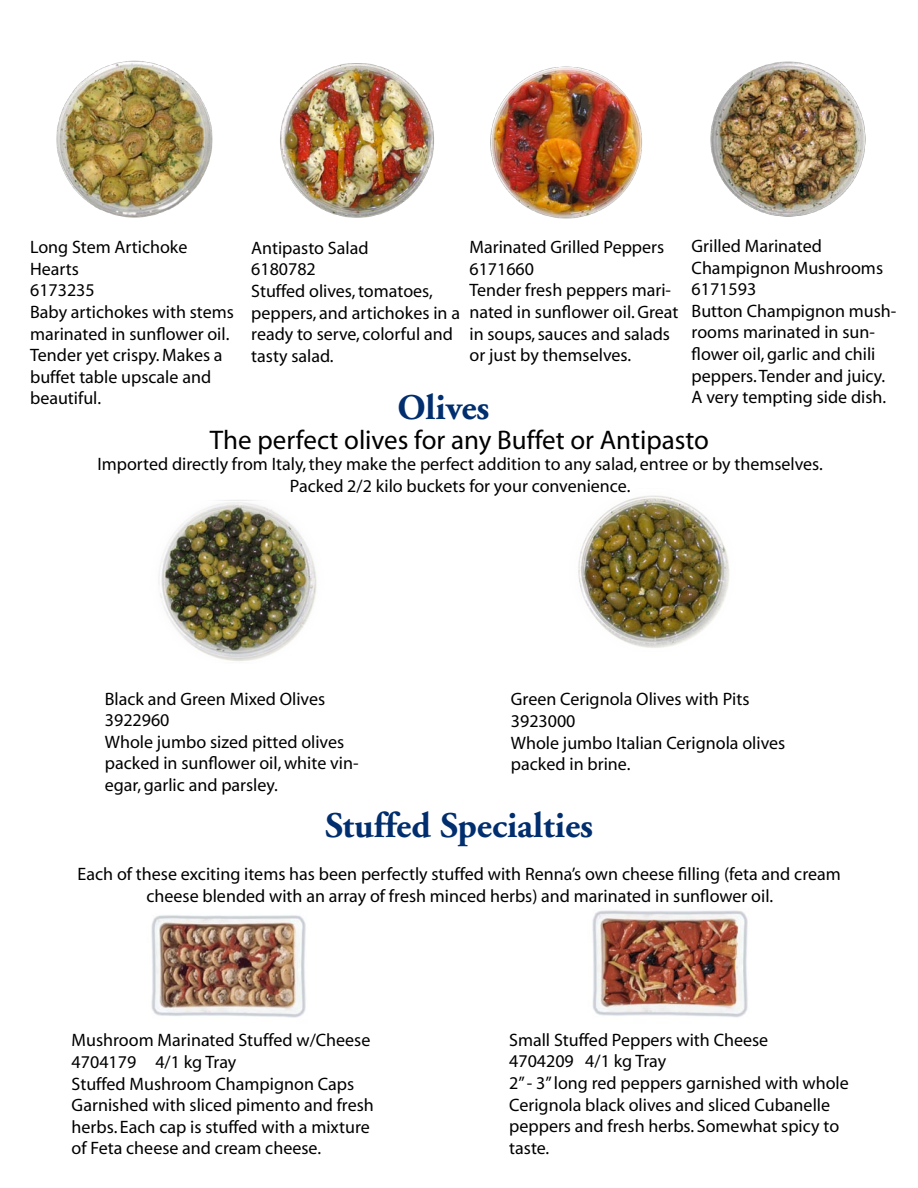
<style>
.page{position:relative;width:918px;height:1188px;background:#fff}
.page>*{position:absolute;margin:0;border:0;box-sizing:border-box;transform-origin:0 0}
.t1{font:700 36px "Adobe Garamond";color:#002e6e}
.t2{font:27px "Myriad";color:#000}
.t3{font:18px/21.6px "Myriad";color:#000}
</style>
<div class="page">
<img style="left:56px;top:60px;width:157px;height:158px">
<img style="left:280px;top:63px;width:154px;height:155px">
<img style="left:490px;top:66px;width:152px;height:153px">
<img style="left:151px;top:915px;width:155px;height:103px">
<img style="left:592px;top:910px;width:156px;height:108px">
<img style="left:710px;top:61px;width:156px;height:156px">
<img style="left:158px;top:500px;width:159px;height:161px">
<img style="left:578px;top:495px;width:151px;height:153px">
<p class="t3" style="left:30px;top:237px;width:205px">Long Stem Artichoke<br>Hearts<br>6173235<br>Baby artichokes with stems marinated in sunflower oil.<br>Tender yet crispy. Makes a buffet table upscale and beautiful.</p>
<p class="t3" style="left:251px;top:238px;width:210px">Antipasto Salad<br>6180782<br>Stuffed olives, tomatoes, peppers, and artichokes in a ready to serve, colorful and tasty salad.</p>
<p class="t3" style="left:469px;top:237px;width:210px">Marinated Grilled Peppers<br>6171660<br>Tender fresh peppers mari&shy;nated in sunflower oil. Great in soups, sauces and salads or just by themselves.</p>
<p class="t3" style="left:692px;top:236px;width:206px">Grilled Marinated<br>Champignon Mushrooms<br>6171593<br>Button Champignon mush&shy;rooms marinated in sun&shy;flower oil, garlic and chili peppers. Tender and juicy.<br>A very tempting side dish.</p>
<h1 class="t1" style="left:398px;top:388px;width:93px">Olives</h1>
<h2 class="t2" style="left:210px;top:426px;width:501px">The perfect olives for any Buffet or Antipasto</h2>
<p class="t3" style="left:97px;top:454px;width:727px;text-align:center">Imported directly from Italy, they make the perfect addition to any salad, entree or by themselves.<br>Packed 2/2 kilo buckets for your convenience.</p>
<p class="t3" style="left:105px;top:689px;width:255px">Black and Green Mixed Olives<br>3922960<br>Whole jumbo sized pitted olives packed in sunflower oil, white vin&shy;egar, garlic and parsley.</p>
<p class="t3" style="left:511px;top:689px;width:276px">Green Cerignola Olives with Pits<br>3923000<br>Whole jumbo Italian Cerignola olives packed in brine.</p>
<h1 class="t1" style="left:325px;top:806px;width:269px">Stuffed Specialties</h1>
<p class="t3" style="left:78px;top:864px;width:765px;text-align:center">Each of these exciting items has been perfectly stuffed with Renna’s own cheese filling (feta and cream cheese blended with an array of fresh minced herbs) and marinated in sunflower oil.</p>
<p class="t3" style="left:72px;top:1030px;width:304px">Mushroom Marinated Stuffed w/Cheese 4704179 4/1 kg Tray<br>Stuffed Mushroom Champignon Caps Garnished with sliced pimento and fresh herbs. Each cap is stuffed with a mixture of Feta cheese and cream cheese.</p>
<p class="t3" style="left:509px;top:1030px;width:341px">Small Stuffed Peppers with Cheese<br>4704209 4/1 kg Tray<br>2” - 3” long red peppers garnished with whole<br>Cerignola black olives and sliced Cubanelle peppers and fresh herbs. Somewhat spicy to taste.</p>
</div>
